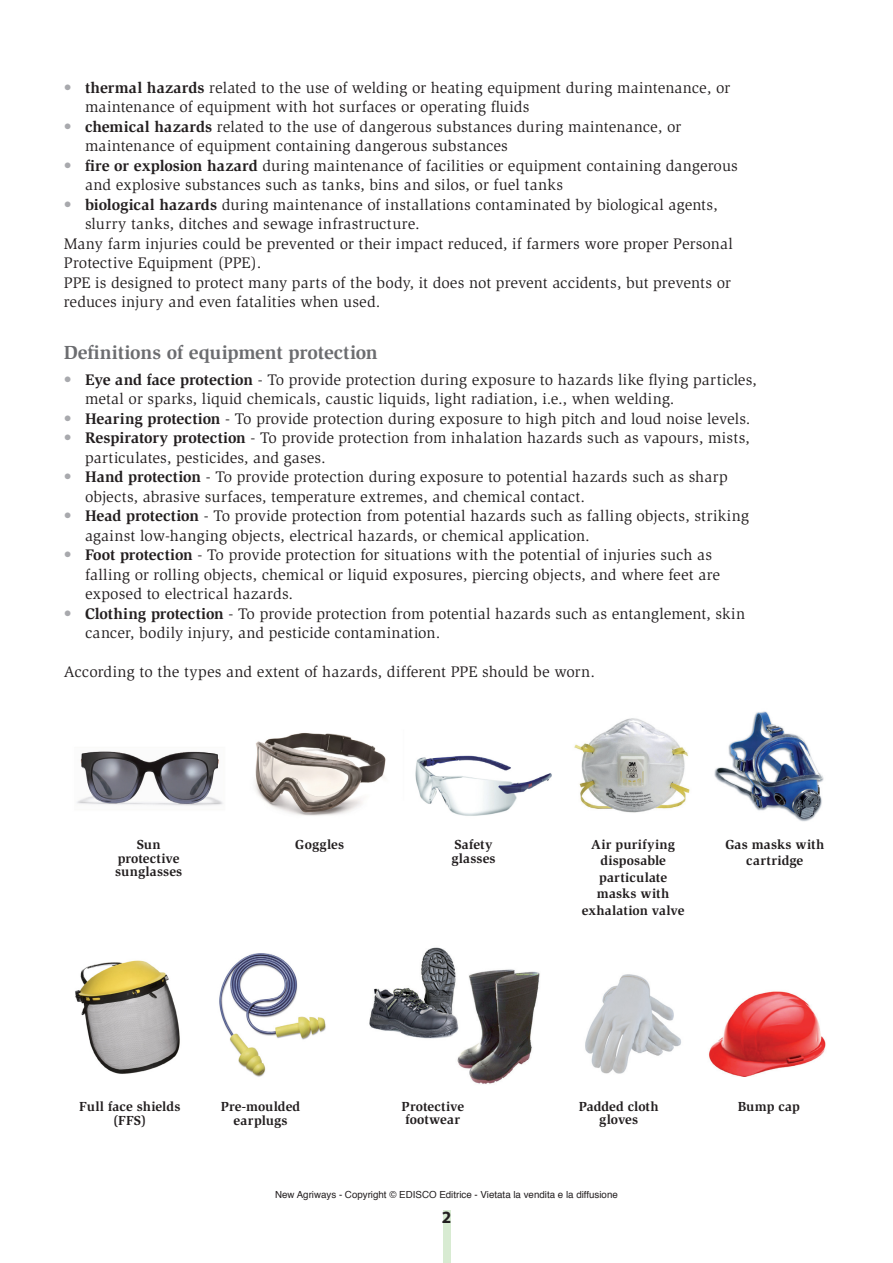
<style>
.page{position:relative;width:893px;height:1263px;background:#fff}
.page>*{position:absolute;margin:0;border:0;box-sizing:border-box;transform-origin:0 0}
._0_titolo_appendice{font:700 19.5px "Slimbach";letter-spacing:-.015em;color:#6c6d70}
.t1{font:700 17.25px "Myriad";color:#231f20}
.Testo{font:15.75px/19.5px "Slimbach";letter-spacing:.005em;color:#231f20}
.Testo-2{font:700 13.5px/16.5px "Slimbach";letter-spacing:.01em;color:#231f20;text-align:center}
.t2{font:9.75px "Helvetica";color:#231f20}
.s1{color:#a8a9ad}
.s2{font-weight:700}
</style>
<div class="page">
<div style="left:443px;top:1210px;width:7px;height:53px;background:#d8ebd2"></div>
<img style="left:709px;top:991px;width:117px;height:85px">
<img style="left:585px;top:974px;width:96px;height:100px">
<img style="left:714px;top:711px;width:110px;height:111px">
<img style="left:76px;top:751px;width:147px;height:55px">
<img style="left:255px;top:733px;width:131px;height:83px">
<img style="left:415px;top:755px;width:137px;height:61px">
<img style="left:219px;top:953px;width:107px;height:124px">
<img style="left:75px;top:960px;width:105px;height:114px">
<img style="left:574px;top:718px;width:116px;height:95px">
<img style="left:457px;top:969px;width:83px;height:115px">
<img style="left:369px;top:947px;width:99px;height:93px">
<p class="Testo" style="left:85px;top:78px;width:647px;text-indent:-21px"><span class="s1">•</span> <span class="s2">thermal hazards</span> related to the use of welding or heating equipment during maintenance, or maintenance of equipment with hot surfaces or operating fluids</p>
<p class="Testo" style="left:85px;top:117px;width:598px;text-indent:-21px"><span class="s1">•</span> <span class="s2">chemical hazards</span> related to the use of dangerous substances during maintenance, or maintenance of equipment containing dangerous substances</p>
<p class="Testo" style="left:85px;top:156px;width:654px;text-indent:-21px"><span class="s1">•</span> <span class="s2">fire or explosion hazard</span> during maintenance of facilities or equipment containing dangerous and explosive substances such as tanks, bins and silos, or fuel tanks</p>
<p class="Testo" style="left:85px;top:195px;width:634px;text-indent:-21px"><span class="s1">•</span> <span class="s2">biological hazards</span> during maintenance of installations contaminated by biological agents, slurry tanks, ditches and sewage infrastructure.</p>
<p class="Testo" style="left:64px;top:234px;width:671px">Many farm injuries could be prevented or their impact reduced, if farmers wore proper Personal<br>Protective Equipment (PPE).</p>
<p class="Testo" style="left:64px;top:273px;width:669px">PPE is designed to protect many parts of the body, it does not prevent accidents, but prevents or reduces injury and even fatalities when used.</p>
<p class="_0_titolo_appendice" style="left:64px;top:341px;width:316px">Definitions of equipment protection</p>
<p class="Testo" style="left:85px;top:370px;width:673px;text-indent:-21px"><span class="s1">•</span> <span class="s2">Eye and face protection</span> - To provide protection during exposure to hazards like flying particles, metal or sparks, liquid chemicals, caustic liquids, light radiation, i.e., when welding.</p>
<p class="Testo" style="left:64px;top:409px;width:688px"><span class="s1">•</span> <span class="s2">Hearing protection</span> - To provide protection during exposure to high pitch and loud noise levels.</p>
<p class="Testo" style="left:85px;top:428px;width:666px;text-indent:-21px"><span class="s1">•</span> <span class="s2">Respiratory protection</span> - To provide protection from inhalation hazards such as vapours, mists, particulates, pesticides, and gases.</p>
<p class="Testo" style="left:85px;top:467px;width:644px;text-indent:-21px"><span class="s1">•</span> <span class="s2">Hand protection</span> - To provide protection during exposure to potential hazards such as sharp objects, abrasive surfaces, temperature extremes, and chemical contact.</p>
<p class="Testo" style="left:85px;top:506px;width:665px;text-indent:-21px"><span class="s1">•</span> <span class="s2">Head protection</span> - To provide protection from potential hazards such as falling objects, striking against low-hanging objects, electrical hazards, or chemical application.</p>
<p class="Testo" style="left:85px;top:545px;width:637px;text-indent:-21px"><span class="s1">•</span> <span class="s2">Foot protection</span> - To provide protection for situations with the potential of injuries such as falling or rolling objects, chemical or liquid exposures, piercing objects, and where feet are exposed to electrical hazards.</p>
<p class="Testo" style="left:85px;top:604px;width:661px;text-indent:-21px"><span class="s1">•</span> <span class="s2">Clothing protection</span> - To provide protection from potential hazards such as entanglement, skin cancer, bodily injury, and pesticide contamination.</p>
<p class="Testo" style="left:64px;top:662px;width:533px">According to the types and extent of hazards, different PPE should be worn.</p>
<p class="Testo-2" style="left:115px;top:837px;width:69px;line-height:13.8px">Sun protective sunglasses</p>
<p class="Testo-2" style="left:295px;top:836px;width:50px">Goggles</p>
<p class="Testo-2" style="left:451px;top:837px;width:46px;line-height:13.8px;text-align:left">Safety glasses</p>
<p class="Testo-2" style="left:582px;top:836px;width:104px">Air purifying disposable particulate masks with exhalation valve</p>
<p class="Testo-2" style="left:725px;top:836px;width:100px">Gas masks with cartridge</p>
<p class="Testo-2" style="left:79px;top:1098px;width:103px">Full face shields</p>
<p class="Testo-2" style="left:738px;top:1098px;width:64px">Bump cap</p>
<p class="Testo-2" style="left:113px;top:1112px;width:35px">(FFS)</p>
<p class="Testo-2" style="left:221px;top:1099px;width:81px;line-height:13.8px">Pre-moulded earplugs</p>
<p class="Testo-2" style="left:402px;top:1100px;width:64px;line-height:13.4px;text-align:left">Protective footwear</p>
<p class="Testo-2" style="left:579px;top:1100px;width:81px;line-height:13.4px">Padded cloth gloves</p>
<p class="t2" style="left:275px;top:1187px;width:344px">New Agriways - Copyright © EDISCO Editrice - Vietata la vendita e la diffusione</p>
<p class="t1" style="left:442px;top:1208px;width:11px">2</p>
</div>
